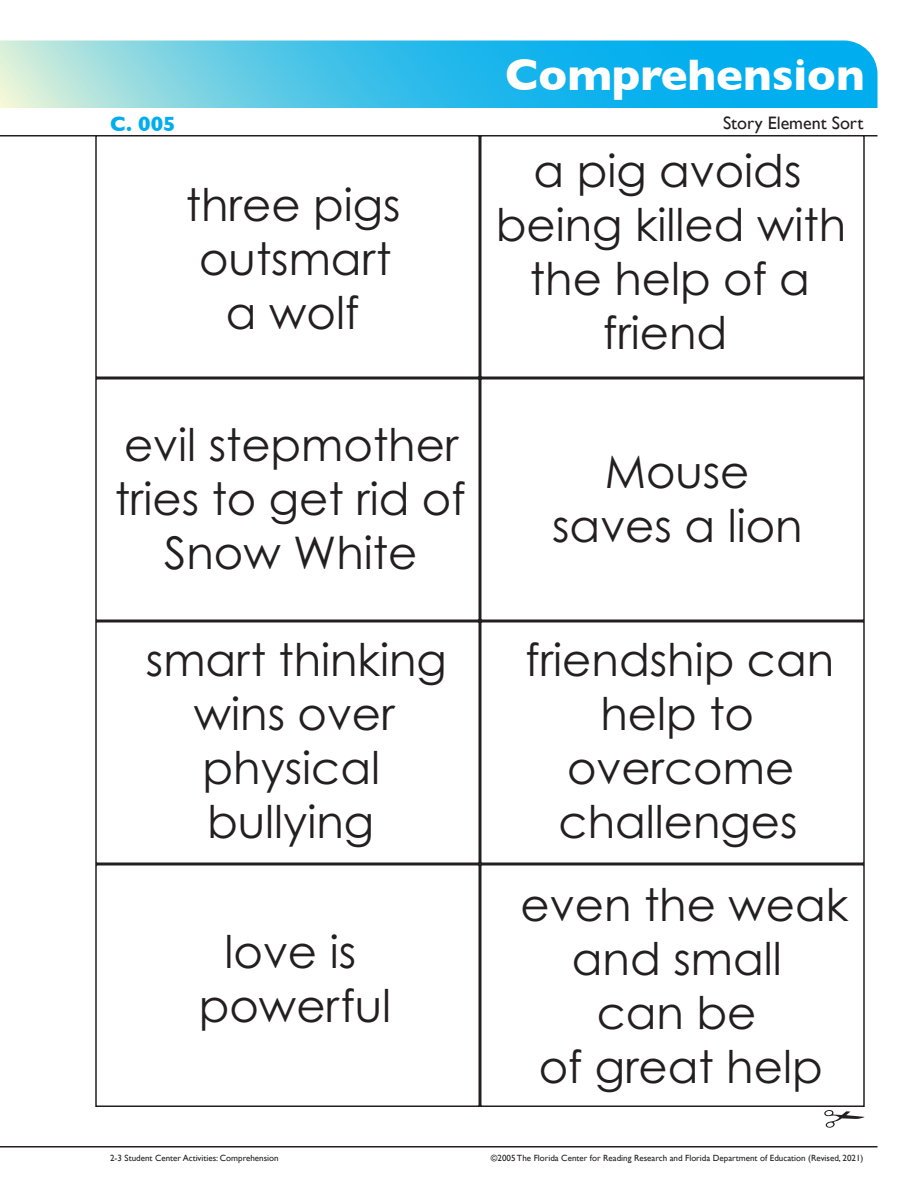
<style>
.page{position:relative;width:918px;height:1188px;background:#fff}
.page>*{position:absolute;margin:0;border:0;box-sizing:border-box;transform-origin:0 0}
.t1{font:45px/54px "Century Gothic Pro";color:#231f20;text-align:center}
.t2{font:700 45px "Gill Sans";color:#fff}
.t3{font:700 21px "Gill Sans";color:#00aeef}
.Activity_Name{font:18px "Gill Sans";color:#231f20}
.t4{font:9px "Gill Sans";color:#231f20}
</style>
<div class="page">
<svg style="left:0;top:40px;width:878px;height:68px;background:#43c1e8"></svg>
<hr style="left:0;top:135px;width:878px;height:1px;background:#231f20">
<hr style="left:0;top:1146px;width:878px;height:2px;background:#231f20">
<div style="left:95px;top:135px;width:385px;height:243px;border:2px solid #231f20"></div>
<div style="left:480px;top:135px;width:385px;height:243px;border:2px solid #231f20"></div>
<div style="left:95px;top:378px;width:385px;height:243px;border:2px solid #231f20"></div>
<div style="left:480px;top:378px;width:385px;height:243px;border:2px solid #231f20"></div>
<div style="left:95px;top:621px;width:385px;height:243px;border:2px solid #231f20"></div>
<div style="left:480px;top:621px;width:385px;height:243px;border:2px solid #231f20"></div>
<div style="left:95px;top:864px;width:385px;height:243px;border:2px solid #231f20"></div>
<div style="left:480px;top:864px;width:385px;height:243px;border:2px solid #231f20"></div>
<svg style="left:824px;top:1110px;width:41px;height:18px"></svg>
<p class="t2" style="left:505px;top:39px;width:361px">Comprehension</p>
<p class="t3" style="left:110px;top:107px;width:67px">C. 005</p>
<p class="Activity_Name" style="left:723px;top:112px;width:142px">Story Element Sort</p>
<p class="t1" style="left:186px;top:177px;width:216px">three pigs outsmart a wolf</p>
<p class="t1" style="left:115px;top:417px;width:352px">evil stepmother tries to get rid of<br>Snow White</p>
<p class="t1" style="left:496px;top:143px;width:352px">a pig avoids being killed with the help of a friend</p>
<p class="t1" style="left:552px;top:444px;width:252px">Mouse saves a lion</p>
<p class="t1" style="left:146px;top:633px;width:303px">smart thinking wins over physical bullying</p>
<p class="t1" style="left:526px;top:632px;width:310px">friendship can help to overcome challenges</p>
<p class="t1" style="left:199px;top:925px;width:194px">love is powerful</p>
<p class="t1" style="left:521px;top:877px;width:329px">even the weak and small<br>can be<br>of great help</p>
<p class="t4" style="left:110px;top:1152px;width:170px">2-3 Student Center Activities: Comprehension</p>
<p class="t4" style="left:491px;top:1152px;width:374px">©2005 The Florida Center for Reading Research and Florida Department of Education (Revised, 2021)</p>
</div>
